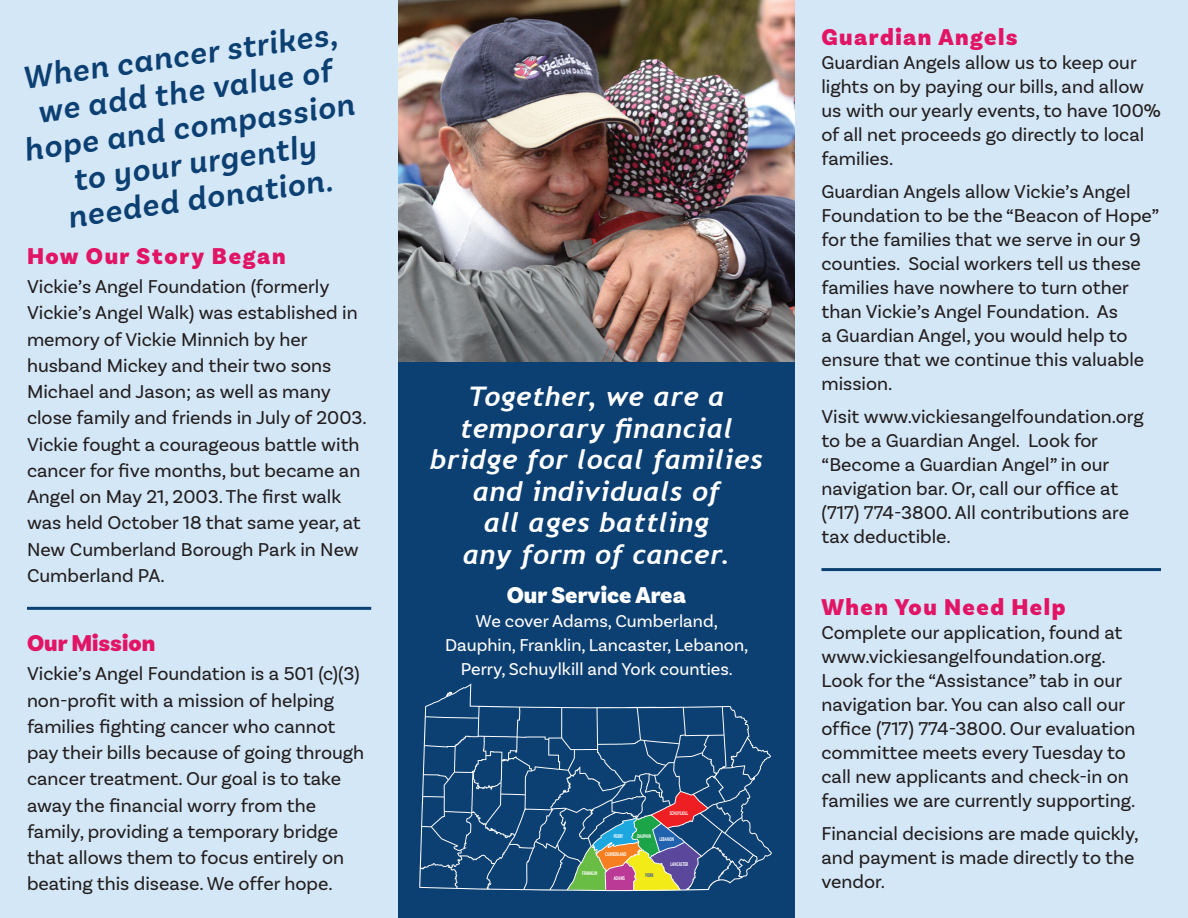
<style>
.page{position:relative;width:1188px;height:918px;background:#d4e7f6}
.page>*{position:absolute;margin:0;border:0;box-sizing:border-box;transform-origin:0 0}
.t1{font:italic 600 33px/36px "Basic Sans";color:#0d4072;text-align:center}
.t2{font:italic 700 27px/31.5px "Trebuchet";letter-spacing:.02em;color:#fff;text-align:center}
.t3{font:900 24px "Basic Sans";letter-spacing:.06em;color:#e21465}
.t4{font:900 24px "Basic Sans";color:#fff}
.t5{font:900 24px "Basic Sans";color:#e21465}
.t6{font:19.5px/24px "Basic Sans";color:#231f20}
.t7{font:18px/24px "Basic Sans";color:#fff;text-align:center}
.t8{font:700 5.55px "Myriad Pro";color:#fff;scale:.6 1}
.t9{font:700 5.55px "Myriad Pro";color:#3853a3;scale:.6 1}
</style>
<div class="page">
<img style="left:398px;top:0;width:396px;height:362px">
<div style="left:398px;top:362px;width:396px;height:556px;background:#0d4072"></div>
<svg style="left:419px;top:683px;width:353px;height:208px"></svg>
<svg style="left:567px;top:792px;width:141px;height:99px"></svg>
<hr style="left:27px;top:607px;width:344px;height:3px;background:#0d4072">
<hr style="left:821px;top:568px;width:340px;height:3px;background:#0d4072">
<h1 class="t1" style="left:12px;top:61px;width:334px;rotate:-8deg">When cancer strikes, we add the value of hope and compassion to your urgently needed donation.</h1>
<p class="t3" style="left:27px;top:241px;width:260px">How Our Story Began</p>
<p class="t6" style="left:27px;top:273px;width:341px;line-height:26.2px">Vickie’s Angel Foundation (formerly Vickie’s Angel Walk) was established in memory of Vickie Minnich by her husband Mickey and their two sons Michael and Jason; as well as many close family and friends in July of 2003.<br>Vickie fought a courageous battle with cancer for five months, but became an Angel on May 21, 2003. The first walk was held October 18 that same year, at New Cumberland Borough Park in New Cumberland PA.</p>
<p class="t5" style="left:27px;top:629px;width:130px">Our Mission</p>
<p class="t6" style="left:27px;top:661px;width:339px;line-height:26.2px">Vickie’s Angel Foundation is a 501 (c)(3) non-profit with a mission of helping families fighting cancer who cannot pay their bills because of going through cancer treatment. Our goal is to take away the financial worry from the family, providing a temporary bridge that allows them to focus entirely on beating this disease. We offer hope.</p>
<h2 class="t2" style="left:430px;top:381px;width:334px">Together, we are a temporary financial bridge for local families and individuals of<br>all ages battling<br>any form of cancer.</h2>
<p class="t4" style="left:507px;top:580px;width:181px">Our Service Area</p>
<p class="t7" style="left:445px;top:609px;width:305px">We cover Adams, Cumberland,<br>Dauphin, Franklin, Lancaster, Lebanon,<br>Perry, Schuylkill and York counties.</p>
<p class="t8" style="left:582px;top:869px;width:27px">FRANKLIN</p>
<p class="t8" style="left:670px;top:810px;width:32px">SCHUYLKILL</p>
<p class="t8" style="left:614px;top:832px;width:17px">PERRY</p>
<p class="t8" style="left:637px;top:832px;width:25px">DAUPHIN</p>
<p class="t8" style="left:659px;top:836px;width:26px">LEBANON</p>
<p class="t8" style="left:671px;top:861px;width:31px">LANCASTER</p>
<p class="t8" style="left:605px;top:851px;width:37px">CUMBERLAND</p>
<p class="t8" style="left:614px;top:875px;width:20px">ADAMS</p>
<p class="t9" style="left:645px;top:871px;width:15px">YORK</p>
<p class="t3" style="left:821px;top:22px;width:198px">Guardian Angels</p>
<p class="t6" style="left:821px;top:50px;width:341px">Guardian Angels allow us to keep our lights on by paying our bills, and allow us with our yearly events, to have 100% of all net proceeds go directly to local families.</p>
<p class="t6" style="left:821px;top:179px;width:339px">Guardian Angels allow Vickie’s Angel Foundation to be the “Beacon of Hope” for the families that we serve in our 9 counties. Social workers tell us these families have nowhere to turn other than Vickie’s Angel Foundation. As<br>a Guardian Angel, you would help to ensure that we continue this valuable mission.</p>
<p class="t6" style="left:821px;top:404px;width:324px">Visit www.vickiesangelfoundation.org to be a Guardian Angel. Look for “Become a Guardian Angel” in our navigation bar. Or, call our office at (717) 774-3800. All contributions are tax deductible.</p>
<p class="t3" style="left:821px;top:593px;width:245px">When You Need Help</p>
<p class="t6" style="left:821px;top:621px;width:316px">Complete our application, found at www.vickiesangelfoundation.org.<br>Look for the “Assistance” tab in our navigation bar. You can also call our office (717) 774-3800. Our evaluation committee meets every Tuesday to call new applicants and check-in on families we are currently supporting.</p>
<p class="t6" style="left:821px;top:822px;width:319px">Financial decisions are made quickly, and payment is made directly to the vendor.</p>
</div>
